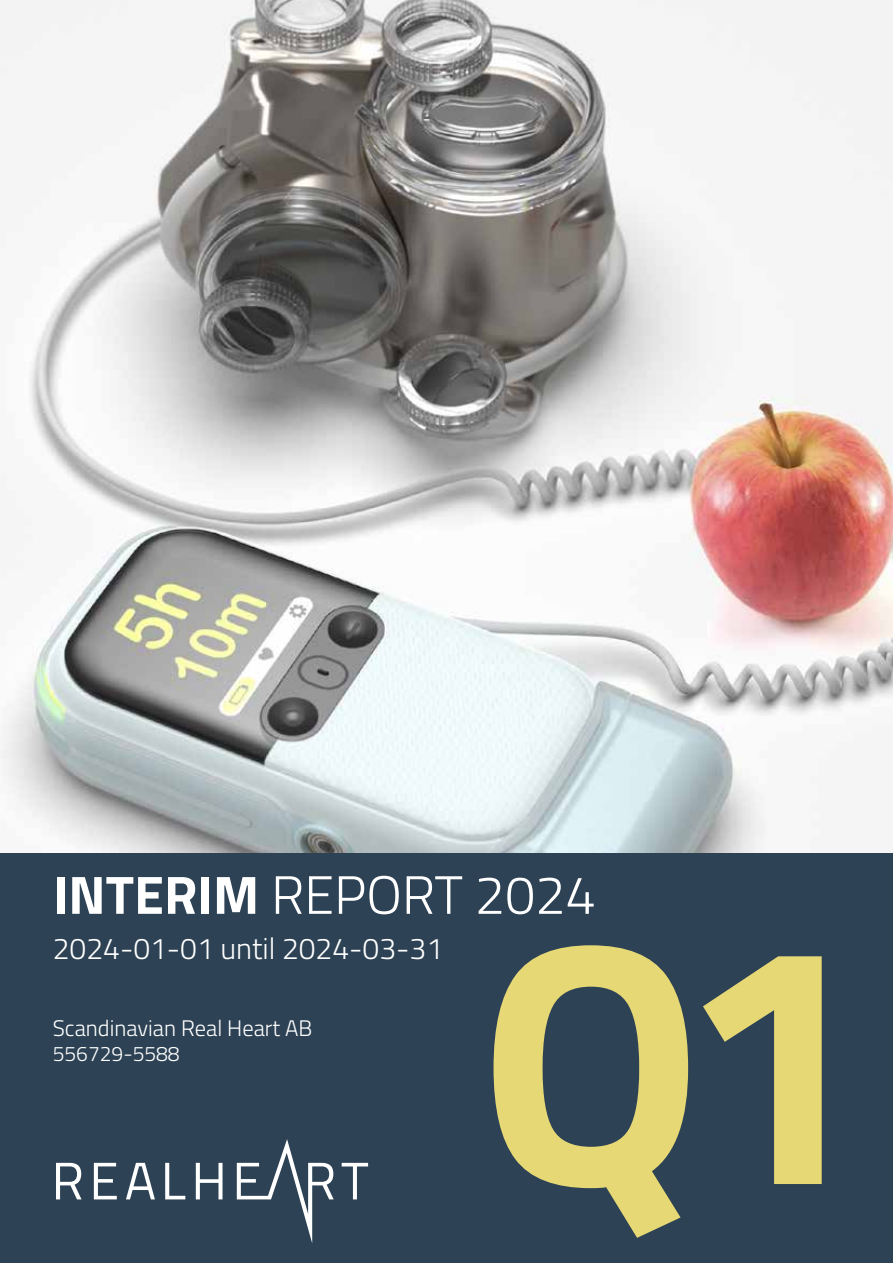
<style>
.page{position:relative;width:893px;height:1263px;background:#fff}
.page>*{position:absolute;margin:0;border:0;box-sizing:border-box;transform-origin:0 0}
.t1{font:700 345px "Titillium Web";color:#e6d875}
.t2{font:300 54px "Titillium Web";color:#fff}
.t3{font:300 30px "Titillium Web";color:#fff}
.t4{font:300 22.5px "Titillium Web";color:#fff}
.t5{font:300 21px "Titillium Web";color:#fff}
.s1{font-weight:700}
</style>
<div class="page">
<div style="left:0;top:853px;width:893px;height:410px;background:#2d4254"></div>
<svg style="left:126px;top:1163px;width:29px;height:36px"></svg>
<svg style="left:56px;top:1163px;width:26px;height:36px"></svg>
<svg style="left:94px;top:1163px;width:23px;height:36px"></svg>
<svg style="left:165px;top:1163px;width:20px;height:36px"></svg>
<svg style="left:196px;top:1163px;width:27px;height:36px"></svg>
<svg style="left:342px;top:1163px;width:26px;height:36px"></svg>
<svg style="left:237px;top:1139px;width:97px;height:104px"></svg>
<img style="left:0;top:0;width:893px;height:853px">
<h2 class="t2" style="left:53px;top:856px;width:544px"><span class="s1">INTERIM</span> REPORT 2024</h2>
<p class="t3" style="left:53px;top:926px;width:392px">2024-01-01 until 2024-03-31</p>
<h1 class="t1" style="left:478px;top:800px;width:394px">Q1</h1>
<p class="t4" style="left:53px;top:1012px;width:261px">Scandinavian Real Heart AB</p>
<p class="t5" style="left:53px;top:1039px;width:128px">556729-5588</p>
</div>
